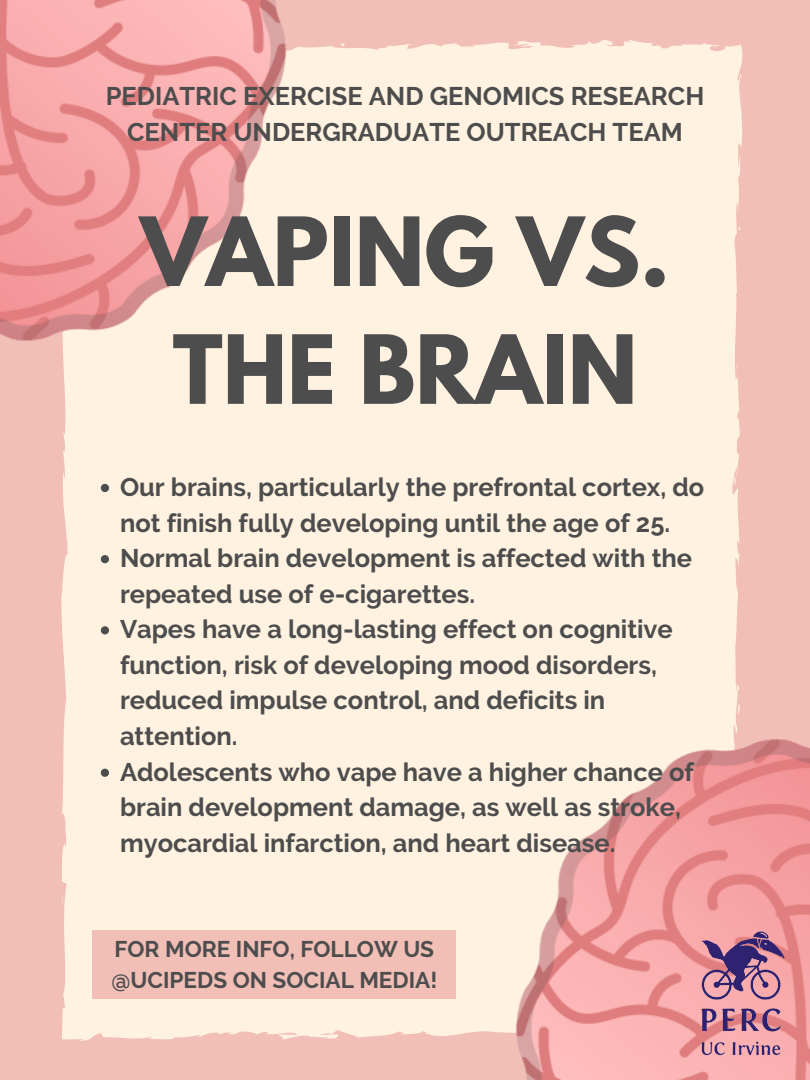
<style>
.page{position:relative;width:810px;height:1080px;background:#f2bfb7}
.page>*{position:absolute;margin:0;border:0;box-sizing:border-box;transform-origin:0 0}
.t1{font:700 84.38px/117.9px "League Spartan";color:#4d4d4e;text-align:center}
.t2{font:700 25.44px/35.6px "Raleway";color:#4d4d4e}
.t3{font:700 22.62px/31.2px "Raleway";color:#4d4d4e}
</style>
<div class="page">
<div style="left:61px;top:40px;width:682px;height:1001px;background:#fff2e0"></div>
<img style="left:0;top:0;width:377px;height:357px">
<div style="left:93px;top:930px;width:363px;height:69px;background:#f2bfb7"></div>
<img style="left:426px;top:723px;width:384px;height:357px">
<svg style="left:101px;top:484px;width:8px;height:8px"></svg>
<svg style="left:101px;top:555px;width:8px;height:8px"></svg>
<svg style="left:101px;top:626px;width:8px;height:8px"></svg>
<svg style="left:101px;top:769px;width:8px;height:8px"></svg>
<img style="left:697px;top:926px;width:91px;height:135px">
<p class="t2" style="left:106px;top:79px;width:600px;text-align:center">PEDIATRIC EXERCISE AND GENOMICS RESEARCH<br>CENTER UNDERGRADUATE OUTREACH TEAM</p>
<p class="t1" style="left:140px;top:204px;width:531px">VAPING VS.<br>THE BRAIN</p>
<p class="t2" style="left:120px;top:469px;width:586px">Our brains, particularly the prefrontal cortex, do not finish fully developing until the age of 25.</p>
<p class="t2" style="left:120px;top:540px;width:574px">Normal brain development is affected with the repeated use of e-cigarettes.</p>
<p class="t2" style="left:120px;top:612px;width:554px">Vapes have a long-lasting effect on cognitive function, risk of developing mood disorders, reduced impulse control, and deficits in attention.</p>
<p class="t2" style="left:120px;top:754px;width:575px">Adolescents who vape have a higher chance of brain development damage, as well as stroke, myocardial infarction, and heart disease.</p>
<p class="t3" style="left:111px;top:933px;width:327px">FOR MORE INFO, FOLLOW US @UCIPEDS ON SOCIAL MEDIA!</p>
</div>
